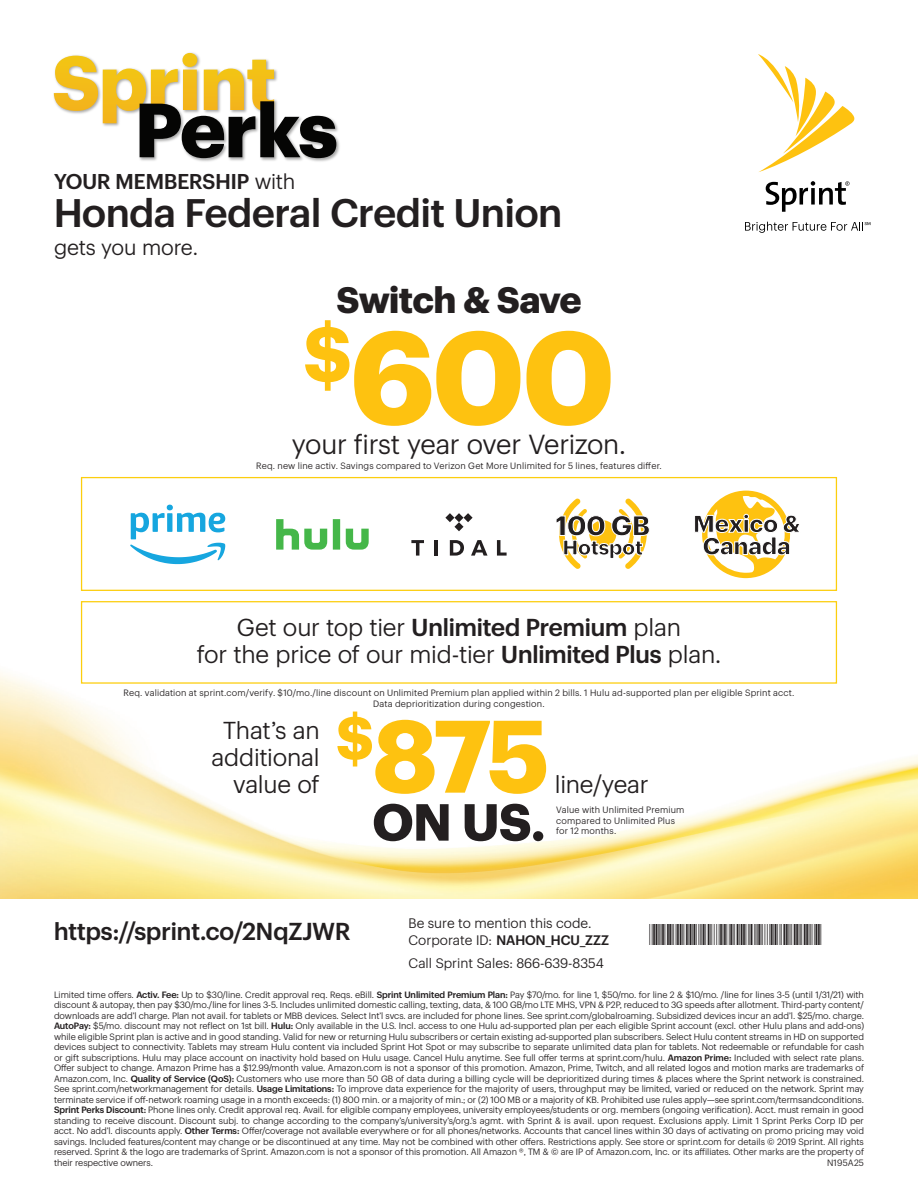
<style>
.page{position:relative;width:918px;height:1188px;background:#fff}
.page>*{position:absolute;margin:0;border:0;box-sizing:border-box;transform-origin:0 0}
.Body_Paragraph{font:700 129px "Sprint Sans";color:#fec210}
.Body_Paragraph-2{font:700 100.5px "Sprint Sans";color:#fec210}
.Body_Paragraph-3{font:700 75.15px "Sprint Sans";color:#fec210}
.Body_Paragraph-4{font:700 51px "Sprint Sans";color:#231f20}
.t1{font:500 39px "Sprint Sans";color:#231f20}
.Body_Paragraph-5{font:700 36px "Sprint Sans";letter-spacing:-.005em;color:#231f20}
.Body_Paragraph-6{font:27px "Sprint Sans";letter-spacing:-.015em;color:#231f20}
.Body_Paragraph-7{font:24px/27px "Sprint Sans";letter-spacing:-.01em;color:#231f20;text-align:right}
.Contact_Block{font:500 24px "Sprint Sans";color:#231f20}
.Body_Legal{font:500 21px "Sprint Sans";color:#231f20}
.Contact_Block-2{font:21px "Carolina Bar E39 25 D0 bi";color:#231f20}
.Body_Legal-2{font:21px "Sprint Sans";letter-spacing:-.005em;color:#231f20}
.Contact_Block-3{font:13.5px "Sprint Sans";color:#231f20}
.Contact_Block-4{font:500 13.5px "Sprint Sans";color:#231f20}
.Legal_note{font:9px/10.5px "Sprint Sans";letter-spacing:-.005em;color:#231f20;text-align:justify}
.Body_Legal-3{font:9px/10.5px "Sprint Sans";letter-spacing:.015em;color:#231f20;text-align:center}
.Body_Paragraph-8{font:9px "Sprint Sans";letter-spacing:.02em;color:#231f20}
.s1{font-weight:400}
.s2{font-weight:500}
</style>
<div class="page">
<svg style="left:766px;top:181px;width:84px;height:31px"></svg>
<svg style="left:758px;top:54px;width:96px;height:118px"></svg>
<svg style="left:745px;top:222px;width:125px;height:11px"></svg>
<div style="left:81px;top:477px;width:756px;height:114px;background:#fff;border:1px solid #fcce0e"></div>
<img style="left:0;top:628px;width:918px;height:271px">
<svg style="left:276px;top:519px;width:93px;height:31px"></svg>
<svg style="left:130px;top:505px;width:95px;height:59px"></svg>
<svg style="left:411px;top:540px;width:13px;height:16px"></svg>
<hr style="left:435px;top:540px;width:3px;height:16px;background:#231f20">
<svg style="left:497px;top:540px;width:10px;height:16px"></svg>
<svg style="left:450px;top:540px;width:14px;height:16px"></svg>
<svg style="left:471px;top:540px;width:17px;height:16px"></svg>
<svg style="left:445px;top:513px;width:28px;height:18px"></svg>
<svg style="left:556px;top:499px;width:93px;height:70px"></svg>
<svg style="left:695px;top:491px;width:104px;height:87px"></svg>
<img style="left:53px;top:52px;width:287px;height:110px">
<svg style="left:54px;top:53px;width:282px;height:105px"></svg>
<div style="left:81px;top:601px;width:756px;height:83px;background:#fff;border:1px solid #fcce0e"></div>
<p class="Body_Legal" style="left:54px;top:166px;width:243px">YOUR MEMBERSHIP <span class="s1">with</span></p>
<p class="t1" style="left:54px;top:183px;width:510px">Honda Federal Credit Union</p>
<p class="Body_Legal-2" style="left:54px;top:232px;width:145px">gets you more.</p>
<p class="Body_Paragraph-5" style="left:337px;top:272px;width:246px">Switch &amp; Save</p>
<p class="Body_Paragraph-3" style="left:304px;top:296px;width:48px">$</p>
<p class="Body_Paragraph" style="left:351px;top:278px;width:265px">600</p>
<p class="Body_Paragraph-6" style="left:292px;top:424px;width:336px">your first year over Verizon.</p>
<p class="Body_Paragraph-8" style="left:256px;top:459px;width:407px">Req. new line activ. Savings compared to Verizon Get More Unlimited for 5 lines, features differ.</p>
<p class="Body_Paragraph-7" style="left:237px;top:612px;width:446px">Get our top tier <span class="s2">Unlimited Premium</span> plan</p>
<p class="Body_Paragraph-7" style="left:197px;top:639px;width:526px">for the price of our mid-tier <span class="s2">Unlimited Plus</span> plan.</p>
<p class="Body_Legal-3" style="left:124px;top:687px;width:672px">Req. validation at sprint.com/verify. $10/mo./line discount on Unlimited Premium plan applied within 2 bills. 1 Hulu ad-supported plan per eligible Sprint acct.<br>Data deprioritization during congestion.</p>
<p class="Body_Paragraph-7" style="left:212px;top:714px;width:110px">That’s an additional value of</p>
<p class="Body_Paragraph-2" style="left:337px;top:679px;width:214px"><sup>$</sup>875</p>
<p class="Body_Paragraph-4" style="left:373px;top:783px;width:174px">ON US.</p>
<p class="Body_Paragraph-7" style="left:555px;top:768px;width:95px">line/year</p>
<p class="Body_Legal-3" style="left:556px;top:804px;width:130px;text-align:left">Value with Unlimited Premium compared to Unlimited Plus for 12 months.</p>
<p class="Contact_Block-3" style="left:409px;top:913px;width:184px">Be sure to mention this code.</p>
<p class="Contact_Block-4" style="left:409px;top:930px;width:202px"><span class="s1">Corporate ID:</span> NAHON_HCU_ZZZ</p>
<p class="Contact_Block" style="left:54px;top:913px;width:298px">https://sprint.co/2NqZJWR</p>
<p class="Contact_Block-2" style="left:649px;top:925px;width:174px">*NAHON_HCU_ZZZ*</p>
<p class="Contact_Block-3" style="left:409px;top:953px;width:197px">Call Sprint Sales: 866-639-8354</p>
<p class="Legal_note" style="left:54px;top:988px;width:812px">Limited time offers. <span class="s2">Activ. Fee:</span> Up to $30/line. Credit approval req. Reqs. eBill. <span class="s2">Sprint Unlimited Premium Plan:</span> Pay $70/mo. for line 1, $50/mo. for line 2 &amp; $10/mo. /line for lines 3-5 (until 1/31/21) with discount &amp; autopay, then pay $30/mo./line for lines 3-5. Includes unlimited domestic calling, texting, data, &amp; 100 GB/mo LTE MHS, VPN &amp; P2P, reduced to 3G speeds after allotment. Third-party content/ downloads are add’l charge. Plan not avail. for tablets or MBB devices. Select Int’l svcs. are included for phone lines. See sprint.com/globalroaming. Subsidized devices incur an add’l. $25/mo. charge.<br><span class="s2">AutoPay:</span> $5/mo. discount may not reflect on 1st bill. <span class="s2">Hulu:</span> Only available in the U.S. Incl. access to one Hulu ad-supported plan per each eligible Sprint account (excl. other Hulu plans and add-ons) while eligible Sprint plan is active and in good standing. Valid for new or returning Hulu subscribers or certain existing ad-supported plan subscribers. Select Hulu content streams in HD on supported devices subject to connectivity. Tablets may stream Hulu content via included Sprint Hot Spot or may subscribe to separate unlimited data plan for tablets. Not redeemable or refundable for cash or gift subscriptions. Hulu may place account on inactivity hold based on Hulu usage. Cancel Hulu anytime. See full offer terms at sprint.com/hulu. <span class="s2">Amazon Prime:</span> Included with select rate plans.<br>Offer subject to change. Amazon Prime has a $12.99/month value. Amazon.com is not a sponsor of this promotion. Amazon, Prime, Twitch, and all related logos and motion marks are trademarks of Amazon.com, Inc. <span class="s2">Quality of Service (QoS):</span> Customers who use more than 50 GB of data during a billing cycle will be deprioritized during times &amp; places where the Sprint network is constrained.<br>See sprint.com/networkmanagement for details. <span class="s2">Usage Limitations:</span> To improve data experience for the majority of users, throughput may be limited, varied or reduced on the network. Sprint may terminate service if off-network roaming usage in a month exceeds: (1) 800 min. or a majority of min.; or (2) 100 MB or a majority of KB. Prohibited use rules apply—see sprint.com/termsandconditions.<br><span class="s2">Sprint Perks Discount:</span> Phone lines only. Credit approval req. Avail. for eligible company employees, university employees/students or org. members (ongoing verification). Acct. must remain in good standing to receive discount. Discount subj. to change according to the company’s/university’s/org.’s agmt. with Sprint &amp; is avail. upon request. Exclusions apply. Limit 1 Sprint Perks Corp ID per acct. No add’l. discounts apply. <span class="s2">Other Terms:</span> Offer/coverage not available everywhere or for all phones/networks. Accounts that cancel lines within 30 days of activating on promo pricing may void savings. Included features/content may change or be discontinued at any time. May not be combined with other offers. Restrictions apply. See store or sprint.com for details © 2019 Sprint. All rights reserved. Sprint &amp; the logo are trademarks of Sprint. Amazon.com is not a sponsor of this promotion. All Amazon ®, TM &amp; © are IP of Amazon.com, Inc. or its affiliates. Other marks are the property of their respective owners.</p>
<p class="Legal_note" style="left:827px;top:1156px;width:38px">N195A25</p>
</div>
